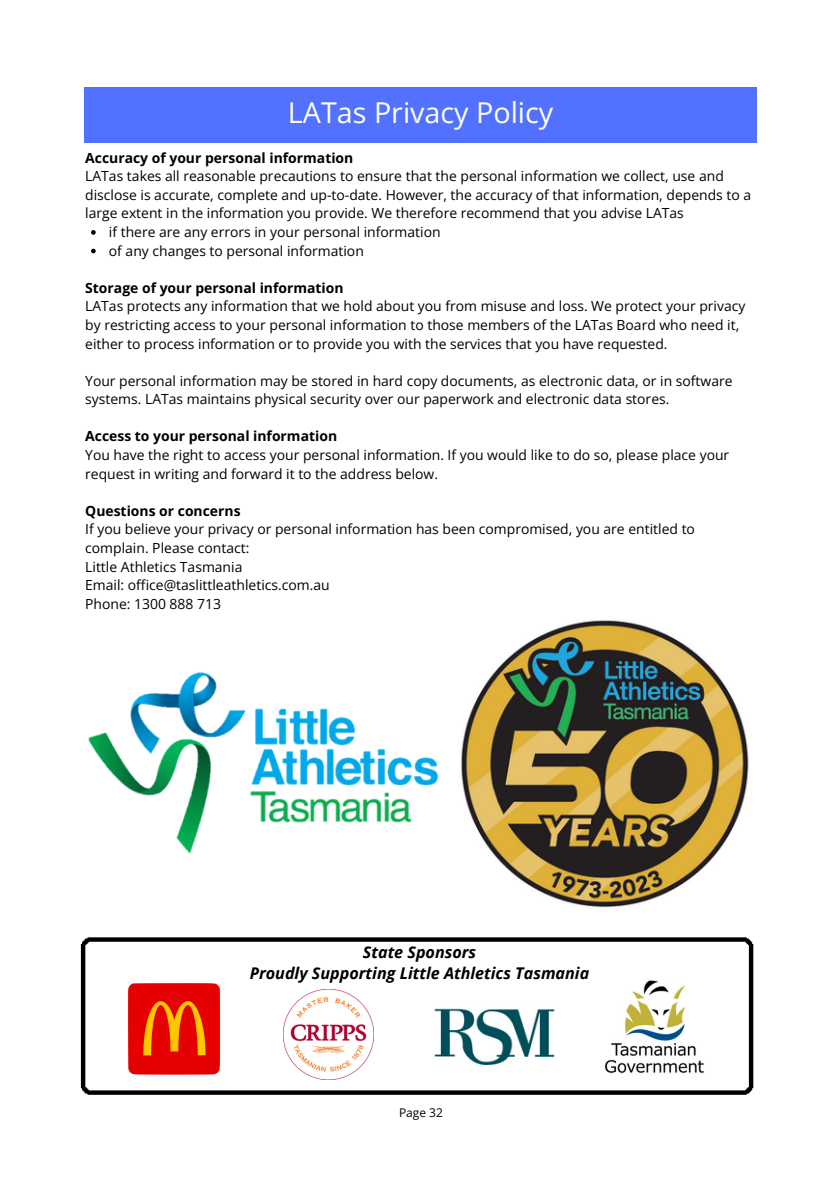
<style>
.page{position:relative;width:839px;height:1191px;background:#fff}
.page>*{position:absolute;margin:0;border:0;box-sizing:border-box;transform-origin:0 0}
.t1{font:28.8px "Open Sans";color:#fff}
.t2{font:italic 700 16.2px "Open Sans";color:#000}
.t3{font:14px/18.6px "Open Sans";color:#000}
.t4{font:700 14px "Open Sans";color:#000}
.t5{font:12px "Open Sans";color:#000}
</style>
<div class="page">
<div style="left:84px;top:87px;width:672px;height:55px;background:#5271ff"></div>
<svg style="left:81px;top:937px;width:672px;height:158px"></svg>
<img style="left:284px;top:989px;width:90px;height:90px">
<img style="left:127px;top:983px;width:93px;height:92px">
<img style="left:603px;top:979px;width:102px;height:96px">
<img style="left:432px;top:1005px;width:123px;height:60px">
<svg style="left:91px;top:230px;width:5px;height:5px"></svg>
<svg style="left:91px;top:249px;width:5px;height:4px"></svg>
<img style="left:461px;top:620px;width:288px;height:288px">
<img style="left:88px;top:672px;width:351px;height:182px">
<p class="t1" style="left:288px;top:93px;width:267px">LATas Privacy Policy</p>
<p class="t4" style="left:85px;top:148px;width:270px">Accuracy of your personal information</p>
<p class="t3" style="left:85px;top:167px;width:667px">LATas takes all reasonable precautions to ensure that the personal information we collect, use and disclose is accurate, complete and up-to-date. However, the accuracy of that information, depends to a large extent in the information you provide. We therefore recommend that you advise LATas</p>
<p class="t3" style="left:109px;top:222px;width:333px">if there are any errors in your personal information</p>
<p class="t3" style="left:109px;top:241px;width:256px">of any changes to personal information</p>
<p class="t4" style="left:85px;top:278px;width:260px">Storage of your personal information</p>
<p class="t3" style="left:85px;top:297px;width:661px">LATas protects any information that we hold about you from misuse and loss. We protect your privacy by restricting access to your personal information to those members of the LATas Board who need it, either to process information or to provide you with the services that you have requested.</p>
<p class="t3" style="left:85px;top:371px;width:648px">Your personal information may be stored in hard copy documents, as electronic data, or in software systems. LATas maintains physical security over our paperwork and electronic data stores.</p>
<p class="t4" style="left:85px;top:426px;width:253px">Access to your personal information</p>
<p class="t3" style="left:85px;top:445px;width:645px">You have the right to access your personal information. If you would like to do so, please place your request in writing and forward it to the address below.</p>
<p class="t4" style="left:85px;top:501px;width:157px">Questions or concerns</p>
<p class="t3" style="left:85px;top:520px;width:611px">If you believe your privacy or personal information has been compromised, you are entitled to complain. Please contact:</p>
<p class="t3" style="left:85px;top:557px;width:159px">Little Athletics Tasmania</p>
<p class="t3" style="left:85px;top:575px;width:246px">Email: office@taslittleathletics.com.au</p>
<p class="t3" style="left:85px;top:594px;width:137px">Phone: 1300 888 713</p>
<p class="t2" style="left:363px;top:941px;width:115px">State Sponsors</p>
<p class="t2" style="left:250px;top:962px;width:341px">Proudly Supporting Little Athletics Tasmania</p>
<p class="t5" style="left:399px;top:1105px;width:45px">Page 32</p>
</div>
